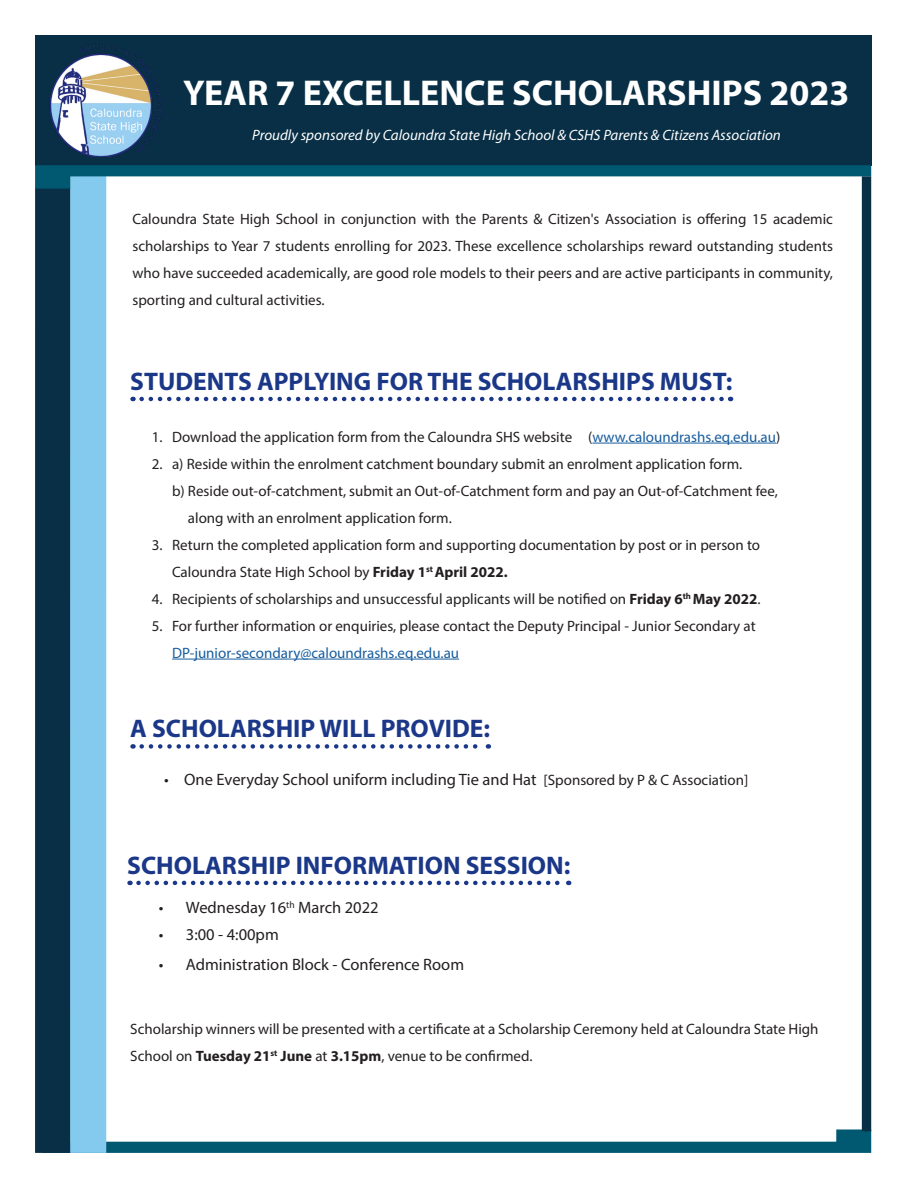
<style>
.page{position:relative;width:918px;height:1188px;background:#fff}
.page>*{position:absolute;margin:0;border:0;box-sizing:border-box;transform-origin:0 0}
.t1{font:700 36px "Myriad Pro";color:#fff}
.Headline{font:700 25.5px "Myriad Pro";color:#1b3788}
.t2{font:16.5px "Myriad Pro";color:#231f20}
.Body{font:15px/27px "Myriad Pro";color:#231f20}
.Body-2{font:italic 15px "Myriad Pro";color:#fff}
.Body-3{font:15px "Myriad Pro";color:#175d9e}
.s1{color:#175d9e}
.s2{font-weight:700}
.s3{font-size:15px}
</style>
<div class="page">
<div style="left:35px;top:35px;width:836px;height:130px;background:#082f45"></div>
<svg style="left:106px;top:1129px;width:765px;height:24px"></svg>
<div style="left:35px;top:188px;width:36px;height:965px;background:#082f45"></div>
<div style="left:70px;top:176px;width:36px;height:977px;background:#84caef"></div>
<svg style="left:35px;top:165px;width:836px;height:24px"></svg>
<img style="left:50px;top:44px;width:112px;height:113px">
<div style="left:862px;top:176px;width:9px;height:955px;background:#082f45"></div>
<svg style="left:142px;top:744px;width:347px;height:5px"></svg>
<hr style="left:592px;top:443px;width:184px;height:1px;background:#175d9e">
<hr style="left:172px;top:659px;width:287px;height:1px;background:#175d9e">
<svg style="left:142px;top:397px;width:589px;height:4px"></svg>
<svg style="left:138px;top:881px;width:431px;height:4px"></svg>
<p class="t1" style="left:183px;top:69px;width:668px">YEAR 7 EXCELLENCE SCHOLARSHIPS 2023</p>
<p class="Body-2" style="left:252px;top:126px;width:530px">Proudly sponsored by Caloundra State High School &amp; CSHS Parents &amp; Citizens Association</p>
<p class="Body" style="left:132px;top:205px;width:702px;text-align:justify">Caloundra State High School in conjunction with the Parents &amp; Citizen's Association is offering 15 academic scholarships to Year 7 students enrolling for 2023. These excellence scholarships reward outstanding students who have succeeded academically, are good role models to their peers and are active participants in community, sporting and cultural activities.</p>
<p class="Headline" style="left:130px;top:365px;width:604px">STUDENTS APPLYING FOR THE SCHOLARSHIPS MUST:</p>
<p class="Body" style="left:152px;top:423px;width:630px">1. Download the application form from the Caloundra SHS website (<span class="s1">www.caloundrashs.eq.edu.au</span>)</p>
<p class="Body" style="left:152px;top:450px;width:592px">2. a) Reside within the enrolment catchment boundary submit an enrolment application form.</p>
<p class="Body" style="left:188px;top:477px;width:591px;text-indent:-16px">b) Reside out-of-catchment, submit an Out-of-Catchment form and pay an Out-of-Catchment fee, along with an enrolment application form.</p>
<p class="Body" style="left:172px;top:531px;width:590px;text-indent:-20px">3. Return the completed application form and supporting documentation by post or in person to<br>Caloundra State High School by <span class="s2">Friday 1</span><sup>st</sup> <span class="s2">April 2022.</span></p>
<p class="Body" style="left:152px;top:585px;width:610px">4. Recipients of scholarships and unsuccessful applicants will be notified on <span class="s2">Friday 6</span><sup>th</sup> <span class="s2">May 2022</span>.</p>
<p class="Body" style="left:152px;top:612px;width:605px">5. For further information or enquiries, please contact the Deputy Principal - Junior Secondary at</p>
<p class="Body-3" style="left:172px;top:643px;width:289px">DP-junior-secondary@caloundrashs.eq.edu.au</p>
<p class="Headline" style="left:130px;top:712px;width:361px">A SCHOLARSHIP WILL PROVIDE:</p>
<p class="t2" style="left:164px;top:769px;width:586px">• One Everyday School uniform including Tie and Hat <span class="s3">[Sponsored by P &amp; C Association]</span></p>
<p class="Headline" style="left:127px;top:849px;width:445px">SCHOLARSHIP INFORMATION SESSION:</p>
<p class="t2" style="left:159px;top:897px;width:221px">• Wednesday 16<sup>th</sup> March 2022</p>
<p class="t2" style="left:159px;top:924px;width:121px">• 3:00 - 4:00pm</p>
<p class="t2" style="left:159px;top:954px;width:307px">• Administration Block - Conference Room</p>
<p class="Body" style="left:130px;top:1015px;width:690px">Scholarship winners will be presented with a certificate at a Scholarship Ceremony held at Caloundra State High<br>School on <span class="s2">Tuesday 21</span><sup>st</sup> <span class="s2">June</span> at <span class="s2">3.15pm</span>, venue to be confirmed.</p>
</div>
